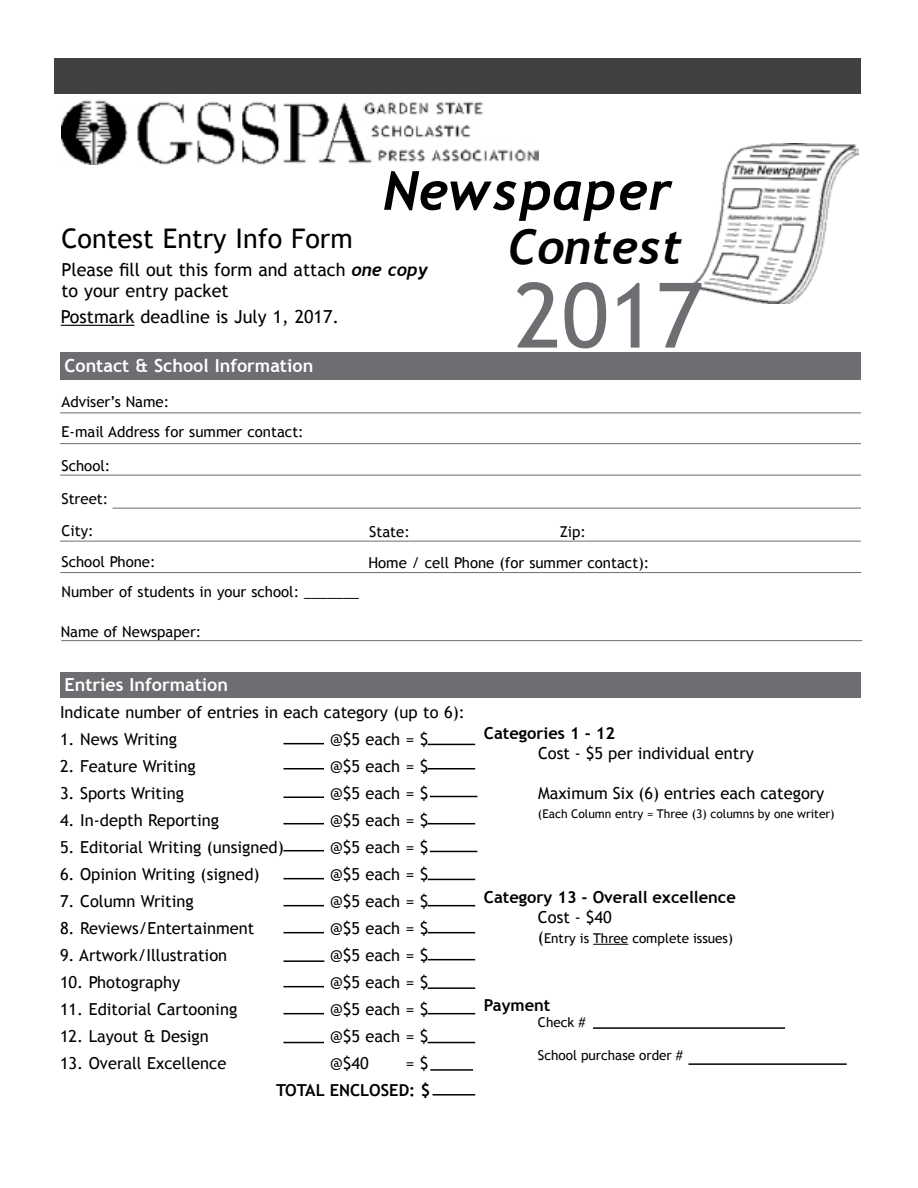
<style>
.page{position:relative;width:918px;height:1188px;background:#fff}
.page>*{position:absolute;margin:0;border:0;box-sizing:border-box;transform-origin:0 0}
.t1{font:90px "Trebuchet MS";color:#6d6e71}
.t2{font:italic 700 54px "Trebuchet";color:#000}
.t3{font:italic 700 48px "Trebuchet";color:#000}
.t4{font:27px "Trebuchet MS";color:#000}
.t5{font:18px/21px "Trebuchet MS";color:#000}
.t6{font:700 18px "Trebuchet MS";color:#fff}
.t7{font:16.5px "Trebuchet MS";color:#000}
.t8{font:700 16.5px "Trebuchet MS";color:#000}
.t9{font:15px/33px "Trebuchet MS";color:#000}
.t10{font:13.5px "Trebuchet MS";color:#000}
.t11{font:12px "Trebuchet MS";color:#000}
.s1{font-family:"Trebuchet";font-weight:700;font-style:italic}
.s2{font-size:16.5px}
</style>
<div class="page">
<img style="left:690px;top:144px;width:168px;height:159px">
<img style="left:62px;top:100px;width:477px;height:65px">
<div style="left:60px;top:352px;width:801px;height:28px;background:#6d6e71"></div>
<hr style="left:60px;top:412px;width:801px;height:1px;background:#6d6e71">
<hr style="left:60px;top:475px;width:801px;height:1px;background:#6d6e71">
<hr style="left:112px;top:508px;width:749px;height:1px;background:#6d6e71">
<hr style="left:60px;top:541px;width:801px;height:1px;background:#6d6e71">
<hr style="left:61px;top:640px;width:801px;height:1px;background:#6d6e71">
<hr style="left:60px;top:443px;width:801px;height:1px;background:#6d6e71">
<hr style="left:61px;top:325px;width:73px;height:1px;background:#000">
<div style="left:54px;top:58px;width:807px;height:36px;background:#414042"></div>
<div style="left:60px;top:672px;width:801px;height:26px;background:#6d6e71"></div>
<hr style="left:284px;top:823px;width:40px;height:1px;background:#000">
<hr style="left:284px;top:986px;width:40px;height:1px;background:#000">
<hr style="left:284px;top:1013px;width:40px;height:1px;background:#000">
<hr style="left:433px;top:1094px;width:42px;height:2px;background:#000">
<hr style="left:284px;top:1042px;width:40px;height:1px;background:#000">
<hr style="left:284px;top:850px;width:40px;height:1px;background:#000">
<hr style="left:284px;top:905px;width:40px;height:1px;background:#000">
<hr style="left:284px;top:768px;width:40px;height:2px;background:#000">
<hr style="left:284px;top:796px;width:40px;height:2px;background:#000">
<hr style="left:284px;top:878px;width:40px;height:1px;background:#000">
<hr style="left:284px;top:743px;width:40px;height:1px;background:#000">
<hr style="left:284px;top:960px;width:40px;height:2px;background:#000">
<hr style="left:284px;top:932px;width:40px;height:1px;background:#000">
<hr style="left:593px;top:944px;width:35px;height:1px;background:#000">
<hr style="left:593px;top:1027px;width:192px;height:2px;background:#000">
<hr style="left:688px;top:1063px;width:159px;height:2px;background:#000">
<hr style="left:60px;top:572px;width:801px;height:1px;background:#6d6e71">
<hr style="left:428px;top:744px;width:47px;height:1px;background:#000">
<hr style="left:428px;top:959px;width:47px;height:1px;background:#000">
<hr style="left:428px;top:932px;width:47px;height:1px;background:#000">
<hr style="left:428px;top:768px;width:47px;height:2px;background:#000">
<hr style="left:428px;top:879px;width:47px;height:1px;background:#000">
<hr style="left:428px;top:905px;width:47px;height:1px;background:#000">
<hr style="left:428px;top:823px;width:47px;height:1px;background:#000">
<hr style="left:430px;top:851px;width:47px;height:1px;background:#000">
<hr style="left:430px;top:796px;width:47px;height:1px;background:#000">
<hr style="left:428px;top:1042px;width:47px;height:1px;background:#000">
<hr style="left:428px;top:1013px;width:47px;height:1px;background:#000">
<hr style="left:428px;top:987px;width:47px;height:2px;background:#000">
<hr style="left:430px;top:1069px;width:43px;height:2px;background:#000">
<h2 class="t2" style="left:383px;top:158px;width:291px">Newspaper</h2>
<h3 class="t4" style="left:62px;top:222px;width:293px">Contest Entry Info Form</h3>
<p class="t5" style="left:62px;top:259px;width:368px">Please fill out this form and attach <span class="s1">one copy </span>to your entry packet</p>
<p class="t5" style="left:61px;top:306px;width:280px">Postmark deadline is July 1, 2017.</p>
<p class="t6" style="left:64px;top:355px;width:250px">Contact &amp; School Information</p>
<p class="t9" style="left:62px;top:385px;width:109px">Adviser’s Name:</p>
<p class="t9" style="left:62px;top:415px;width:244px">E-mail Address for summer contact:</p>
<p class="t9" style="left:62px;top:449px;width:50px">School:<br>Street:</p>
<h3 class="t3" style="left:508px;top:217px;width:176px">Contest</h3>
<h1 class="t1" style="left:514px;top:263px;width:190px">2017</h1>
<p class="t9" style="left:62px;top:514px;width:34px">City:</p>
<p class="t9" style="left:62px;top:545px;width:96px">School Phone:</p>
<p class="t9" style="left:62px;top:575px;width:299px">Number of students in your school: _______</p>
<p class="t9" style="left:61px;top:615px;width:142px">Name of Newspaper:</p>
<p class="t9" style="left:369px;top:515px;width:42px">State:</p>
<p class="t9" style="left:560px;top:515px;width:28px">Zip:</p>
<p class="t9" style="left:368px;top:547px;width:282px">Home / cell Phone (for summer contact):</p>
<p class="t6" style="left:64px;top:674px;width:165px">Entries Information</p>
<p class="t7" style="left:60px;top:702px;width:406px">Indicate number of entries in each category (up to 6):</p>
<p class="t7" style="left:60px;top:729px;width:119px">1. News Writing</p>
<p class="t7" style="left:330px;top:729px;width:100px">@$5 each = $</p>
<p class="t7" style="left:60px;top:756px;width:137px">2. Feature Writing</p>
<p class="t7" style="left:330px;top:756px;width:100px">@$5 each = $</p>
<p class="t7" style="left:60px;top:783px;width:126px">3. Sports Writing</p>
<p class="t7" style="left:330px;top:783px;width:100px">@$5 each = $</p>
<p class="t7" style="left:60px;top:810px;width:161px">4. In-depth Reporting</p>
<p class="t7" style="left:330px;top:810px;width:100px">@$5 each = $</p>
<p class="t7" style="left:60px;top:837px;width:225px">5. Editorial Writing (unsigned)</p>
<p class="t7" style="left:330px;top:837px;width:100px">@$5 each = $</p>
<p class="t7" style="left:60px;top:864px;width:201px">6. Opinion Writing (signed)</p>
<p class="t7" style="left:330px;top:864px;width:100px">@$5 each = $</p>
<p class="t7" style="left:60px;top:891px;width:135px">7. Column Writing</p>
<p class="t7" style="left:330px;top:891px;width:100px">@$5 each = $</p>
<p class="t7" style="left:60px;top:918px;width:196px">8. Reviews/Entertainment</p>
<p class="t7" style="left:330px;top:918px;width:100px">@$5 each = $</p>
<p class="t7" style="left:60px;top:945px;width:169px">9. Artwork/Illustration</p>
<p class="t7" style="left:330px;top:945px;width:100px">@$5 each = $</p>
<p class="t7" style="left:60px;top:972px;width:122px">10. Photography</p>
<p class="t7" style="left:330px;top:972px;width:100px">@$5 each = $</p>
<p class="t7" style="left:60px;top:999px;width:179px">11. Editorial Cartooning</p>
<p class="t7" style="left:330px;top:999px;width:100px">@$5 each = $</p>
<p class="t7" style="left:60px;top:1026px;width:150px">12. Layout &amp; Design</p>
<p class="t7" style="left:330px;top:1026px;width:100px">@$5 each = $</p>
<p class="t7" style="left:60px;top:1053px;width:168px">13. Overall Excellence</p>
<p class="t7" style="left:330px;top:1053px;width:40px">@$40</p>
<p class="t7" style="left:406px;top:1053px;width:24px">= $</p>
<p class="t8" style="left:276px;top:1080px;width:156px">TOTAL ENCLOSED: $</p>
<p class="t8" style="left:484px;top:723px;width:133px">Categories 1 - 12</p>
<p class="t7" style="left:538px;top:743px;width:217px">Cost - $5 per individual entry</p>
<p class="t7" style="left:538px;top:783px;width:288px">Maximum Six (6) entries each category</p>
<p class="t11" style="left:538px;top:807px;width:298px">(Each Column entry = Three (3) columns by one writer)</p>
<p class="t8" style="left:484px;top:887px;width:253px">Category 13 - Overall excellence</p>
<p class="t7" style="left:538px;top:907px;width:75px">Cost - $40</p>
<p class="t10" style="left:538px;top:930px;width:197px"><span class="s2">(</span>Entry is Three complete issues)</p>
<p class="t8" style="left:484px;top:995px;width:68px">Payment</p>
<p class="t10" style="left:538px;top:1014px;width:49px">Check #</p>
<p class="t10" style="left:538px;top:1047px;width:147px">School purchase order #</p>
</div>
